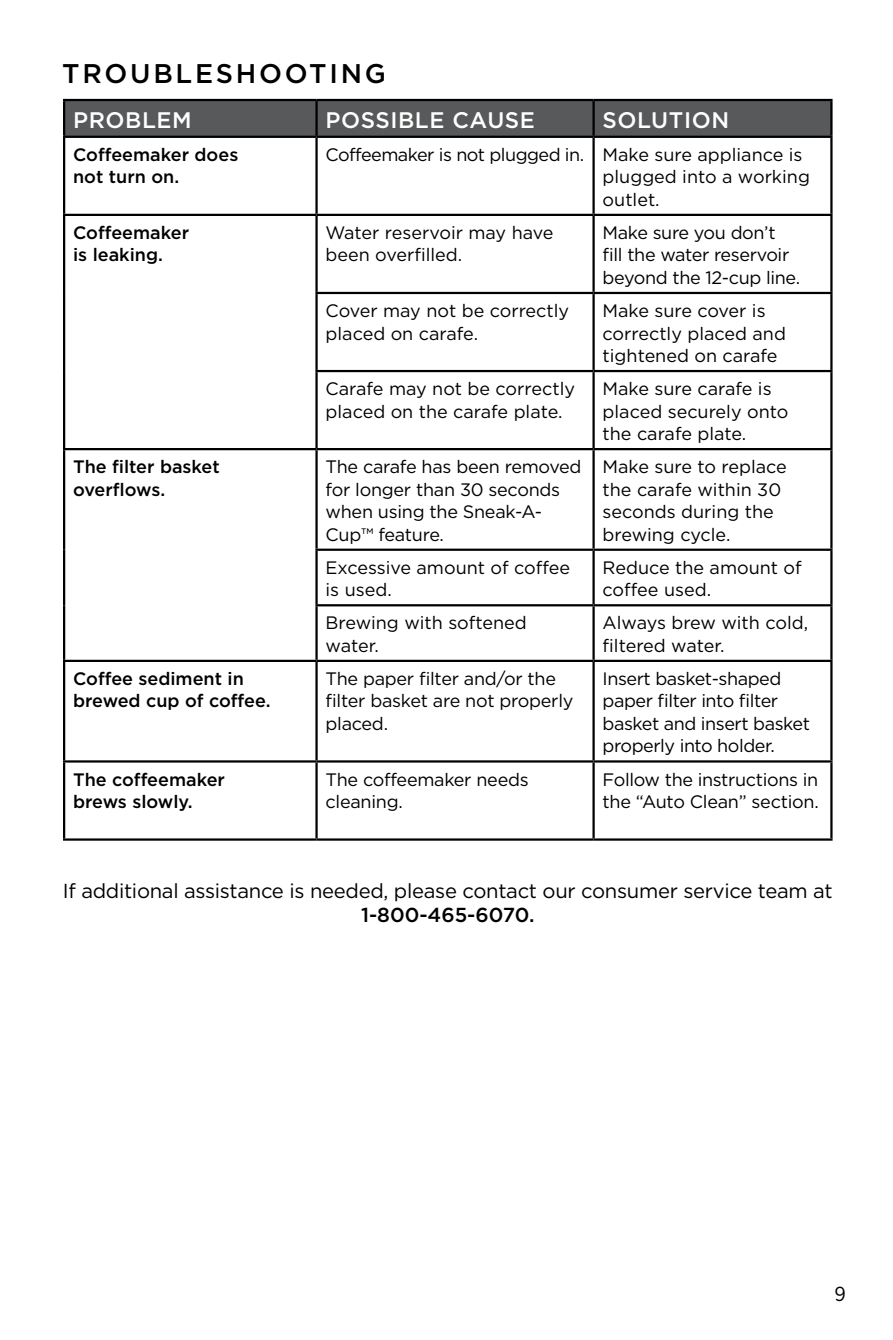
<style>
.page{position:relative;width:893px;height:1340px;background:#fff}
.page>*{position:absolute;margin:0;border:0;box-sizing:border-box;transform-origin:0 0}
.t1{font:500 27px "Gotham";letter-spacing:.1em;color:#000}
.t2{font:500 22.5px "Gotham";letter-spacing:.025em;color:#fff}
.t3{font:20.25px "Gotham";letter-spacing:-.015em;color:#000}
.t4{font:500 20.25px "Gotham";color:#000}
.t5{font:20.25px "Gotham Narrow";color:#000}
.t6{font:18px/22.5px "Gotham";letter-spacing:-.015em;color:#000}
.t7{font:500 18px/22.5px "Gotham";letter-spacing:-.01em;color:#000}
</style>
<div class="page">
<div style="left:65px;top:101px;width:765px;height:35px;background:#58595b"></div>
<hr style="left:63px;top:99px;width:254px;height:2px;background:#000">
<hr style="left:63px;top:101px;width:2px;height:35px;background:#000">
<hr style="left:317px;top:99px;width:277px;height:2px;background:#000">
<hr style="left:315px;top:101px;width:3px;height:35px;background:#000">
<hr style="left:594px;top:99px;width:238px;height:2px;background:#000">
<hr style="left:592px;top:101px;width:3px;height:35px;background:#000">
<hr style="left:830px;top:101px;width:2px;height:35px;background:#000">
<hr style="left:63px;top:136px;width:254px;height:2px;background:#000">
<hr style="left:317px;top:136px;width:277px;height:2px;background:#000">
<hr style="left:315px;top:138px;width:3px;height:76px;background:#000">
<hr style="left:594px;top:136px;width:238px;height:2px;background:#000">
<hr style="left:592px;top:138px;width:3px;height:76px;background:#000">
<hr style="left:63px;top:214px;width:254px;height:2px;background:#000">
<hr style="left:317px;top:214px;width:277px;height:2px;background:#000">
<hr style="left:315px;top:216px;width:3px;height:76px;background:#000">
<hr style="left:594px;top:214px;width:238px;height:2px;background:#000">
<hr style="left:592px;top:216px;width:3px;height:76px;background:#000">
<hr style="left:315px;top:292px;width:279px;height:2px;background:#000">
<hr style="left:315px;top:294px;width:3px;height:76px;background:#000">
<hr style="left:594px;top:292px;width:238px;height:2px;background:#000">
<hr style="left:592px;top:294px;width:3px;height:76px;background:#000">
<hr style="left:315px;top:370px;width:279px;height:2px;background:#000">
<hr style="left:315px;top:372px;width:3px;height:76px;background:#000">
<hr style="left:594px;top:370px;width:238px;height:2px;background:#000">
<hr style="left:592px;top:372px;width:3px;height:76px;background:#000">
<hr style="left:63px;top:448px;width:254px;height:2px;background:#000">
<hr style="left:317px;top:448px;width:277px;height:2px;background:#000">
<hr style="left:315px;top:450px;width:3px;height:98px;background:#000">
<hr style="left:594px;top:448px;width:238px;height:2px;background:#000">
<hr style="left:592px;top:450px;width:3px;height:98px;background:#000">
<hr style="left:315px;top:548px;width:279px;height:3px;background:#000">
<hr style="left:315px;top:551px;width:3px;height:53px;background:#000">
<hr style="left:594px;top:548px;width:238px;height:3px;background:#000">
<hr style="left:592px;top:551px;width:3px;height:53px;background:#000">
<hr style="left:315px;top:604px;width:279px;height:2px;background:#000">
<hr style="left:315px;top:606px;width:3px;height:53px;background:#000">
<hr style="left:594px;top:604px;width:238px;height:2px;background:#000">
<hr style="left:592px;top:606px;width:3px;height:53px;background:#000">
<hr style="left:63px;top:659px;width:254px;height:3px;background:#000">
<hr style="left:317px;top:659px;width:277px;height:3px;background:#000">
<hr style="left:315px;top:662px;width:3px;height:98px;background:#000">
<hr style="left:594px;top:659px;width:238px;height:3px;background:#000">
<hr style="left:592px;top:662px;width:3px;height:98px;background:#000">
<hr style="left:63px;top:760px;width:254px;height:2px;background:#000">
<hr style="left:317px;top:760px;width:277px;height:2px;background:#000">
<hr style="left:315px;top:762px;width:3px;height:76px;background:#000">
<hr style="left:594px;top:760px;width:238px;height:2px;background:#000">
<hr style="left:592px;top:762px;width:3px;height:76px;background:#000">
<hr style="left:63px;top:138px;width:2px;height:76px;background:#000">
<hr style="left:830px;top:138px;width:2px;height:76px;background:#000">
<hr style="left:63px;top:216px;width:2px;height:77px;background:#000">
<hr style="left:63px;top:293px;width:2px;height:78px;background:#000">
<hr style="left:63px;top:371px;width:2px;height:77px;background:#000">
<hr style="left:830px;top:216px;width:2px;height:76px;background:#000">
<hr style="left:830px;top:294px;width:2px;height:76px;background:#000">
<hr style="left:830px;top:372px;width:2px;height:76px;background:#000">
<hr style="left:63px;top:450px;width:2px;height:99px;background:#000">
<hr style="left:63px;top:549px;width:2px;height:56px;background:#000">
<hr style="left:63px;top:605px;width:2px;height:54px;background:#000">
<hr style="left:830px;top:450px;width:2px;height:98px;background:#000">
<hr style="left:830px;top:551px;width:2px;height:53px;background:#000">
<hr style="left:830px;top:606px;width:2px;height:53px;background:#000">
<hr style="left:63px;top:662px;width:2px;height:98px;background:#000">
<hr style="left:830px;top:662px;width:2px;height:98px;background:#000">
<hr style="left:63px;top:762px;width:2px;height:76px;background:#000">
<hr style="left:830px;top:762px;width:2px;height:76px;background:#000">
<hr style="left:63px;top:838px;width:254px;height:2px;background:#000">
<hr style="left:317px;top:838px;width:277px;height:2px;background:#000">
<hr style="left:594px;top:838px;width:238px;height:2px;background:#000">
<h1 class="t1" style="left:62px;top:58px;width:325px">TROUBLESHOOTING</h1>
<p class="t2" style="left:73px;top:107px;width:120px">PROBLEM</p>
<p class="t2" style="left:326px;top:107px;width:211px">POSSIBLE CAUSE</p>
<p class="t2" style="left:603px;top:107px;width:128px">SOLUTION</p>
<p class="t7" style="left:73px;top:143px;width:167px">Coffeemaker does not turn on.</p>
<p class="t6" style="left:603px;top:143px;width:209px;text-indent:-277px">Coffeemaker is not plugged in. Make sure appliance is plugged into a working outlet.</p>
<p class="t7" style="left:73px;top:221px;width:118px">Coffeemaker is leaking.</p>
<p class="t6" style="left:326px;top:221px;width:229px">Water reservoir may have been overfilled.</p>
<p class="t6" style="left:603px;top:221px;width:199px">Make sure you don’t fill the water reservoir beyond the 12-cup line.</p>
<p class="t6" style="left:326px;top:299px;width:245px">Cover may not be correctly placed on carafe.</p>
<p class="t6" style="left:603px;top:299px;width:185px">Make sure cover is correctly placed and tightened on carafe</p>
<p class="t6" style="left:326px;top:377px;width:251px">Carafe may not be correctly placed on the carafe plate.</p>
<p class="t6" style="left:603px;top:377px;width:187px">Make sure carafe is placed securely onto the carafe plate.</p>
<p class="t7" style="left:73px;top:455px;width:148px">The filter basket overflows.</p>
<p class="t6" style="left:326px;top:455px;width:257px">The carafe has been removed for longer than 30 seconds when using the Sneak-A-<br>Cup™ feature.</p>
<p class="t6" style="left:603px;top:455px;width:186px">Make sure to replace the carafe within 30 seconds during the brewing cycle.</p>
<p class="t6" style="left:326px;top:556px;width:246px">Excessive amount of coffee is used.</p>
<p class="t6" style="left:603px;top:556px;width:201px">Reduce the amount of coffee used.</p>
<p class="t6" style="left:326px;top:611px;width:203px">Brewing with softened water.</p>
<p class="t6" style="left:603px;top:611px;width:207px">Always brew with cold, filtered water.</p>
<p class="t7" style="left:73px;top:667px;width:199px">Coffee sediment in brewed cup of coffee.</p>
<p class="t6" style="left:326px;top:667px;width:249px">The paper filter and/or the filter basket are not properly placed.</p>
<p class="t6" style="left:603px;top:667px;width:209px">Insert basket-shaped paper filter into filter basket and insert basket properly into holder.</p>
<p class="t7" style="left:73px;top:767px;width:153px">The coffeemaker brews slowly.</p>
<p class="t6" style="left:326px;top:767px;width:205px">The coffeemaker needs cleaning.</p>
<p class="t6" style="left:603px;top:767px;width:218px">Follow the instructions in the “Auto Clean” section.</p>
<p class="t3" style="left:63px;top:879px;width:771px">If additional assistance is needed, please contact our consumer service team at</p>
<p class="t4" style="left:361px;top:903px;width:175px">1-800-465-6070.</p>
<p class="t5" style="left:834px;top:1281px;width:13px">9</p>
</div>
